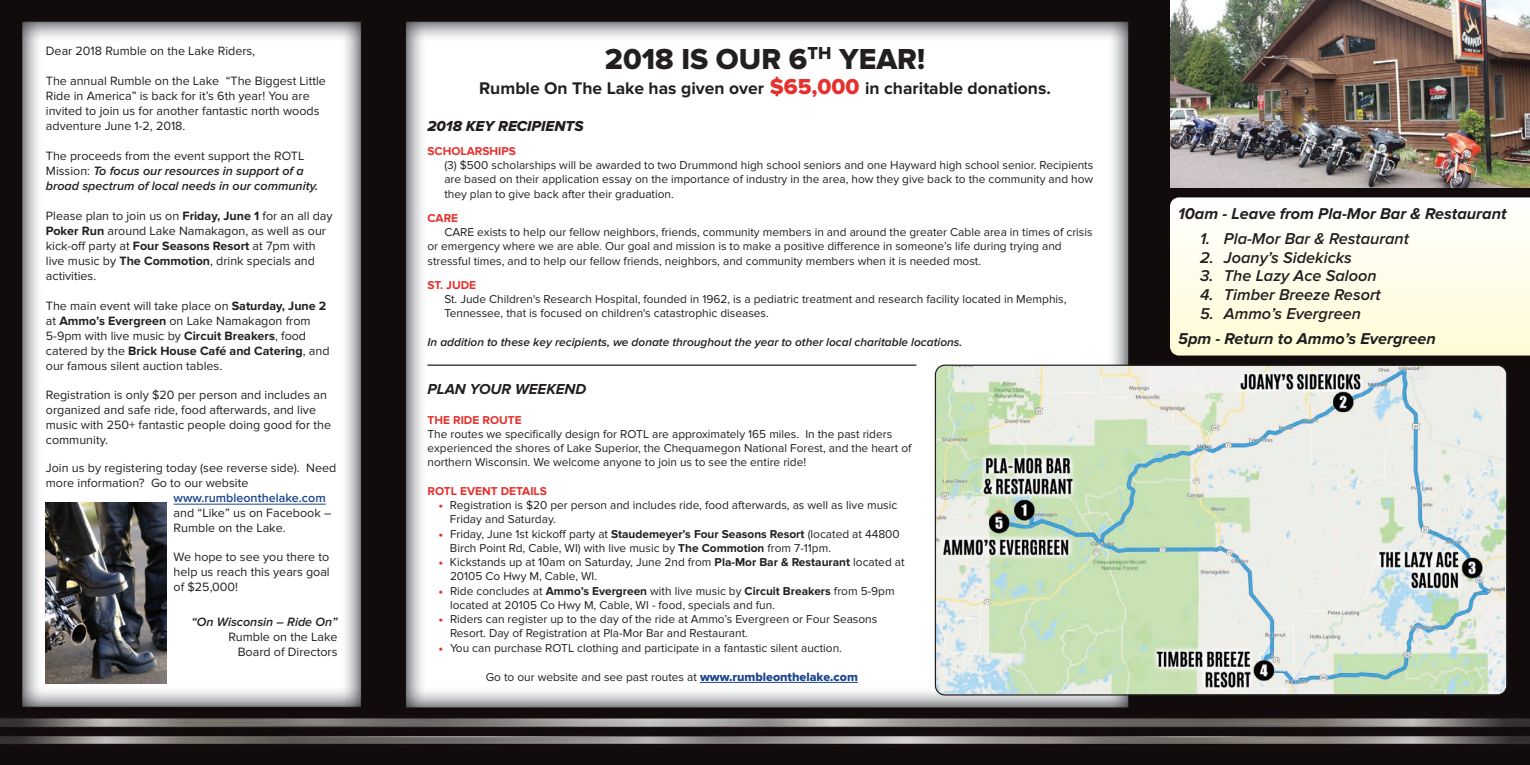
<style>
.page{position:relative;width:1530px;height:765px;background:#fff}
.page>*{position:absolute;margin:0;border:0;box-sizing:border-box;transform-origin:0 0}
.t1{font:30px "Proxima Nova Extrabld";color:#231f20}
.t2{font:700 17.5px "Proxima Nova";color:#231f20}
.t3{font:italic 600 16.25px "Proxima Nova";color:#231f20}
.t4{font:italic 700 16.25px "Proxima Nova";color:#231f20}
.t5{font:15px "Proxima Nova Extrabld It";color:#231f20}
.t6{font:italic 700 15px "Proxima Nova";color:#231f20}
.t7{font:12.5px/15px "Proxima Nova";color:#231f20}
.t8{font:italic 600 12.5px/15px "Proxima Nova";color:#231f20}
.t9{font:600 12.5px "Proxima Nova";color:#1b458d}
.t10{font:11.88px/14.2px "Proxima Nova";color:#231f20}
.t11{font:italic 600 11.88px "Proxima Nova";color:#231f20}
.t12{font:700 11.88px "Proxima Nova";color:#e6302d}
.s1{font-weight:400;font-style:normal}
.s2{font-weight:700}
.s3{font-family:"Proxima Nova Extrabld";font-weight:400;font-size:22.5px;color:#e6302d}
.s4{font-weight:900;color:#e6302d}
.s5{font-family:"Proxima Nova Extrabld";font-size:12.5px;color:#1b458d}
</style>
<div class="page">
<img style="left:0;top:0;width:1530px;height:765px">
<hr style="left:174px;top:504px;width:152px;height:1px;background:#1b458d">
<img style="left:46px;top:502px;width:120px;height:181px">
<svg style="left:935px;top:365px;width:573px;height:331px"></svg>
<hr style="left:700px;top:682px;width:158px;height:1px;background:#1b458d">
<svg style="left:1170px;top:197px;width:360px;height:159px"></svg>
<hr style="left:428px;top:365px;width:488px;height:1px;background:#231f20">
<img style="left:1170px;top:0;width:360px;height:187px">
<p class="t7" style="left:46px;top:44px;width:211px">Dear 2018 Rumble on the Lake Riders,</p>
<p class="t7" style="left:46px;top:74px;width:282px">The annual Rumble on the Lake “The Biggest Little Ride in America” is back for it’s 6th year! You are invited to join us for another fantastic north woods adventure June 1-2, 2018.</p>
<p class="t8" style="left:46px;top:149px;width:274px"><span class="s1">The proceeds from the event support the ROTL<br>Mission:</span> To focus our resources in support of a broad spectrum of local needs in our community.</p>
<p class="t7" style="left:46px;top:209px;width:288px">Please plan to join us on <span class="s2">Friday, June 1</span> for an all day <span class="s2">Poker Run</span> around Lake Namakagon, as well as our kick-off party at <span class="s2">Four Seasons Resort</span> at 7pm with live music by <span class="s2">The Commotion</span>, drink specials and activities.</p>
<p class="t7" style="left:46px;top:299px;width:285px">The main event will take place on <span class="s2">Saturday, June 2 </span>at <span class="s2">Ammo’s Evergreen</span> on Lake Namakagon from 5-9pm with live music by <span class="s2">Circuit Breakers</span>, food catered by the <span class="s2">Brick House Café and Catering</span>, and our famous silent auction tables.</p>
<p class="t7" style="left:46px;top:388px;width:287px">Registration is only $20 per person and includes an organized and safe ride, food afterwards, and live music with 250+ fantastic people doing good for the community.</p>
<p class="t7" style="left:46px;top:462px;width:292px">Join us by registering today (see reverse side). Need more information? Go to our website</p>
<p class="t9" style="left:174px;top:493px;width:154px">www.rumbleonthelake.com</p>
<p class="t7" style="left:174px;top:507px;width:159px">and “Like” us on Facebook –<br>Rumble on the Lake.</p>
<p class="t7" style="left:174px;top:551px;width:158px;text-align:justify">We hope to see you there to help us reach this years goal of $25,000!</p>
<p class="t8" style="left:192px;top:616px;width:147px">“On Wisconsin – Ride On”</p>
<p class="t7" style="left:228px;top:631px;width:111px;text-align:right">Rumble on the Lake<br>Board of Directors</p>
<h1 class="t1" style="left:605px;top:49px;width:322px">2018 IS OUR 6<sup>TH</sup> YEAR!</h1>
<h2 class="t2" style="left:479px;top:83px;width:573px">Rumble On The Lake has given over <span class="s3">$65,000</span> in charitable donations.</h2>
<p class="t5" style="left:428px;top:121px;width:158px">2018 KEY RECIPIENTS</p>
<p class="t12" style="left:428px;top:147px;width:90px">SCHOLARSHIPS</p>
<p class="t10" style="left:444px;top:159px;width:650px;text-align:justify">(3) $500 scholarships will be awarded to two Drummond high school seniors and one Hayward high school senior. Recipients are based on their application essay on the importance of industry in the area, how they give back to the community and how they plan to give back after their graduation.</p>
<p class="t12" style="left:428px;top:214px;width:32px">CARE</p>
<p class="t10" style="left:428px;top:226px;width:667px;text-indent:17px">CARE exists to help our fellow neighbors, friends, community members in and around the greater Cable area in times of crisis or emergency where we are able. Our goal and mission is to make a positive difference in someone’s life during trying and stressful times, and to help our fellow friends, neighbors, and community members when it is needed most.</p>
<p class="t12" style="left:428px;top:281px;width:50px">ST. JUDE</p>
<p class="t10" style="left:444px;top:293px;width:624px">St. Jude Children's Research Hospital, founded in 1962, is a pediatric treatment and research facility located in Memphis,<br>Tennessee, that is focused on children's catastrophic diseases.</p>
<p class="t11" style="left:428px;top:338px;width:536px">In addition to these key recipients, we donate throughout the year to other local charitable locations.</p>
<p class="t6" style="left:428px;top:380px;width:160px">PLAN YOUR WEEKEND</p>
<p class="t12" style="left:428px;top:416px;width:96px">THE RIDE ROUTE</p>
<p class="t10" style="left:428px;top:428px;width:486px">The routes we specifically design for ROTL are approximately 165 miles. In the past riders experienced the shores of Lake Superior, the Chequamegon National Forest, and the heart of northern Wisconsin. We welcome anyone to join us to see the entire ride!</p>
<p class="t12" style="left:428px;top:487px;width:121px">ROTL EVENT DETAILS</p>
<p class="t10" style="left:450px;top:499px;width:449px;text-indent:-11px"><span class="s4">•</span> Registration is $20 per person and includes ride, food afterwards, as well as live music<br>Friday and Saturday.</p>
<p class="t10" style="left:450px;top:528px;width:451px;text-indent:-11px"><span class="s4">•</span> Friday, June 1st kickoff party at <span class="s2">Staudemeyer’s Four Seasons Resort</span> (located at 44800<br>Birch Point Rd, Cable, WI) with live music by <span class="s2">The Commotion</span> from 7-11pm.</p>
<p class="t10" style="left:450px;top:556px;width:456px;text-indent:-11px"><span class="s4">•</span> Kickstands up at 10am on Saturday, June 2nd from <span class="s2">Pla-Mor Bar &amp; Restaurant</span> located at<br>20105 Co Hwy M, Cable, WI.</p>
<p class="t10" style="left:450px;top:585px;width:446px;text-indent:-11px"><span class="s4">•</span> Ride concludes at <span class="s2">Ammo’s Evergreen</span> with live music by <span class="s2">Circuit Breakers</span> from 5-9pm located at 20105 Co Hwy M, Cable, WI - food, specials and fun.</p>
<p class="t10" style="left:450px;top:613px;width:429px;text-indent:-11px"><span class="s4">•</span> Riders can register up to the day of the ride at Ammo’s Evergreen or Four Seasons<br>Resort. Day of Registration at Pla-Mor Bar and Restaurant.</p>
<p class="t10" style="left:439px;top:642px;width:405px"><span class="s4">•</span> You can purchase ROTL clothing and participate in a fantastic silent auction.</p>
<p class="t10" style="left:486px;top:671px;width:374px">Go to our website and see past routes at <span class="s5">www.rumbleonthelake.com</span></p>
<h3 class="t4" style="left:1178px;top:204px;width:330px">10am - Leave from Pla-Mor Bar &amp; Restaurant</h3>
<h3 class="t3" style="left:1200px;top:233px;width:210px">1. Pla-Mor Bar &amp; Restaurant</h3>
<h3 class="t3" style="left:1200px;top:252px;width:153px">2. Joany’s Sidekicks</h3>
<h3 class="t3" style="left:1200px;top:271px;width:178px">3. The Lazy Ace Saloon</h3>
<h3 class="t3" style="left:1200px;top:289px;width:182px">4. Timber Breeze Resort</h3>
<h3 class="t3" style="left:1200px;top:308px;width:162px">5. Ammo’s Evergreen</h3>
<h3 class="t4" style="left:1178px;top:329px;width:259px">5pm - Return to Ammo’s Evergreen</h3>
</div>
